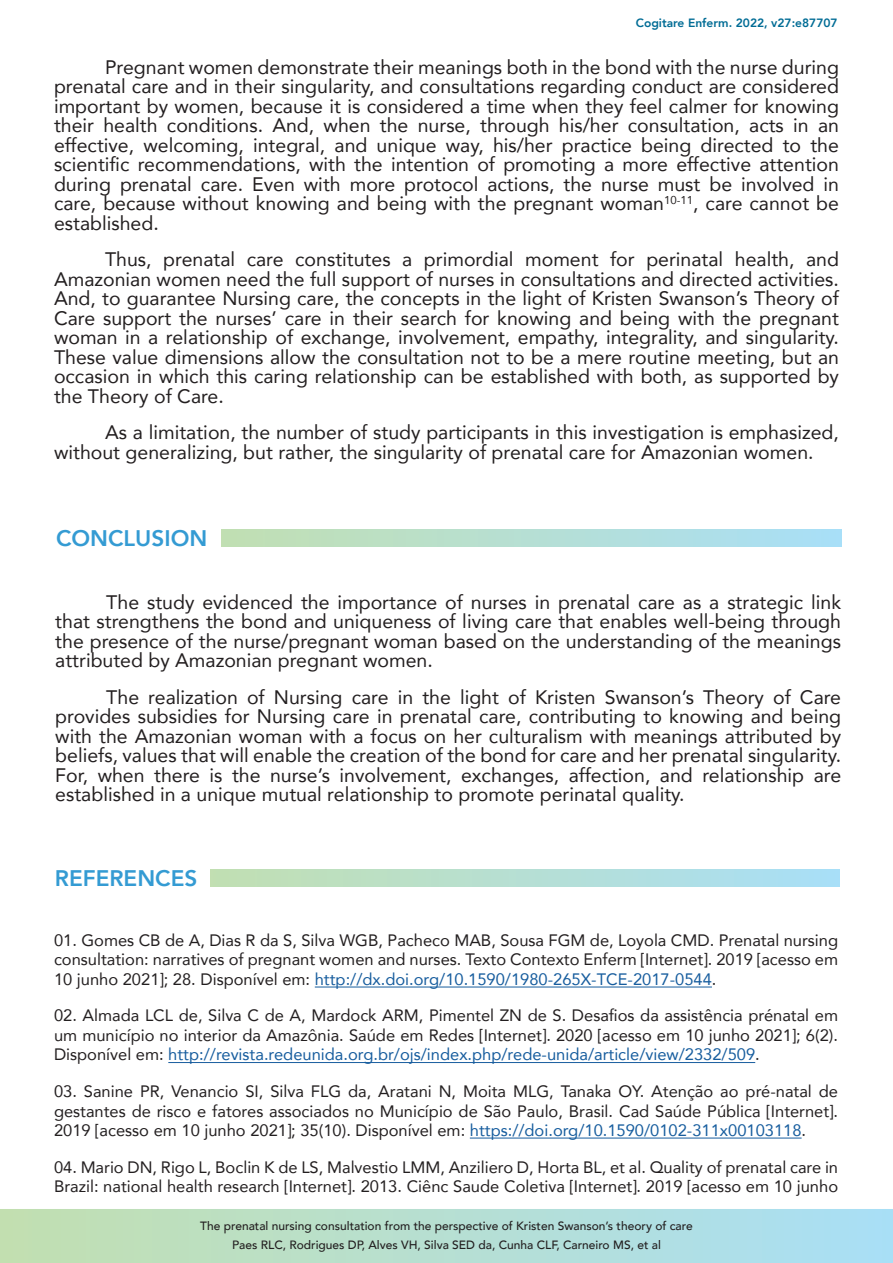
<style>
.page{position:relative;width:893px;height:1263px;background:#fff}
.page>*{position:absolute;margin:0;border:0;box-sizing:border-box;transform-origin:0 0}
.t1{font:800 22.5px "Avenir";color:#349bd3}
.TEXTO{font:19.5px/19.5px "Avenir";color:#231f20;text-align:justify}
.TEXTO-2{font:16.5px/19.5px "Avenir";color:#231f20;text-align:justify}
.t2{font:500 12px/18.6px "Avenir";color:#231f20;text-align:center}
.t3{font:800 12px "Avenir";color:#006c95}
.s1{color:#175d9e}
</style>
<div class="page">
<svg style="left:0;top:1209px;width:893px;height:54px;background:#b6dfd2"></svg>
<div style="left:221px;top:530px;width:620px;height:16px;background:linear-gradient(to right,#c2dfb2,#a9dff7)"></div>
<hr style="left:315px;top:986px;width:397px;height:1px;background:#175d9e">
<hr style="left:168px;top:1062px;width:587px;height:1px;background:#175d9e">
<hr style="left:470px;top:1138px;width:332px;height:1px;background:#175d9e">
<div style="left:211px;top:870px;width:629px;height:16px;background:linear-gradient(to right,#c2dfb1,#a9dff7)"></div>
<p class="t3" style="left:636px;top:12px;width:203px">Cogitare Enferm. 2022, v27:e87707</p>
<p class="TEXTO" style="left:54px;top:56px;width:786px;text-indent:51px">Pregnant women demonstrate their meanings both in the bond with the nurse during prenatal care and in their singularity, and consultations regarding conduct are considered important by women, because it is considered a time when they feel calmer for knowing their health conditions. And, when the nurse, through his/her consultation, acts in an effective, welcoming, integral, and unique way, his/her practice being directed to the scientific recommendations, with the intention of promoting a more effective attention during prenatal care. Even with more protocol actions, the nurse must be involved in care, because without knowing and being with the pregnant woman<sup>10-11</sup>, care cannot be established.</p>
<p class="TEXTO" style="left:54px;top:249px;width:786px;text-indent:51px">Thus, prenatal care constitutes a primordial moment for perinatal health, and Amazonian women need the full support of nurses in consultations and directed activities.<br>And, to guarantee Nursing care, the concepts in the light of Kristen Swanson’s Theory of Care support the nurses’ care in their search for knowing and being with the pregnant woman in a relationship of exchange, involvement, empathy, integrality, and singularity.<br>These value dimensions allow the consultation not to be a mere routine meeting, but an occasion in which this caring relationship can be established with both, as supported by the Theory of Care.</p>
<p class="TEXTO" style="left:54px;top:422px;width:786px;text-indent:51px">As a limitation, the number of study participants in this investigation is emphasized, without generalizing, but rather, the singularity of prenatal care for Amazonian women.</p>
<p class="t1" style="left:56px;top:518px;width:153px">CONCLUSION</p>
<p class="TEXTO" style="left:55px;top:592px;width:787px;text-indent:51px">The study evidenced the importance of nurses in prenatal care as a strategic link that strengthens the bond and uniqueness of living care that enables well-being through the presence of the nurse/pregnant woman based on the understanding of the meanings attributed by Amazonian pregnant women.</p>
<p class="TEXTO" style="left:55px;top:687px;width:787px;text-indent:51px">The realization of Nursing care in the light of Kristen Swanson’s Theory of Care provides subsidies for Nursing care in prenatal care, contributing to knowing and being with the Amazonian woman with a focus on her culturalism with meanings attributed by beliefs, values that will enable the creation of the bond for care and her prenatal singularity.<br>For, when there is the nurse’s involvement, exchanges, affection, and relationship are established in a unique mutual relationship to promote perinatal quality.</p>
<p class="t1" style="left:55px;top:858px;width:144px">REFERENCES</p>
<p class="TEXTO-2" style="left:54px;top:930px;width:786px">01. Gomes CB de A, Dias R da S, Silva WGB, Pacheco MAB, Sousa FGM de, Loyola CMD. Prenatal nursing consultation: narratives of pregnant women and nurses. Texto Contexto Enferm [Internet]. 2019 [acesso em 10 junho 2021]; 28. Disponível em: <span class="s1">http://dx.doi.org/10.1590/1980-265X-TCE-2017-0544</span>.</p>
<p class="TEXTO-2" style="left:54px;top:1005px;width:786px">02. Almada LCL de, Silva C de A, Mardock ARM, Pimentel ZN de S. Desafios da assistência prénatal em um município no interior da Amazônia. Saúde em Redes [Internet]. 2020 [acesso em 10 junho 2021]; 6(2).<br>Disponível em: <span class="s1">http://revista.redeunida.org.br/ojs/index.php/rede-unida/article/view/2332/509</span>.</p>
<p class="TEXTO-2" style="left:54px;top:1081px;width:786px">03. Sanine PR, Venancio SI, Silva FLG da, Aratani N, Moita MLG, Tanaka OY. Atenção ao pré-natal de gestantes de risco e fatores associados no Município de São Paulo, Brasil. Cad Saúde Pública [Internet].<br>2019 [acesso em 10 junho 2021]; 35(10). Disponível em: <span class="s1">https://doi.org/10.1590/0102-311x00103118</span>.</p>
<p class="TEXTO-2" style="left:54px;top:1156px;width:786px">04. Mario DN, Rigo L, Boclin K de LS, Malvestio LMM, Anziliero D, Horta BL, et al. Quality of prenatal care in<br>Brazil: national health research [Internet]. 2013. Ciênc Saude Coletiva [Internet]. 2019 [acesso em 10 junho</p>
<p class="t2" style="left:200px;top:1216px;width:494px">The prenatal nursing consultation from the perspective of Kristen Swanson’s theory of care<br>Paes RLC, Rodrigues DP, Alves VH, Silva SED da, Cunha CLF, Carneiro MS, et al</p>
</div>
